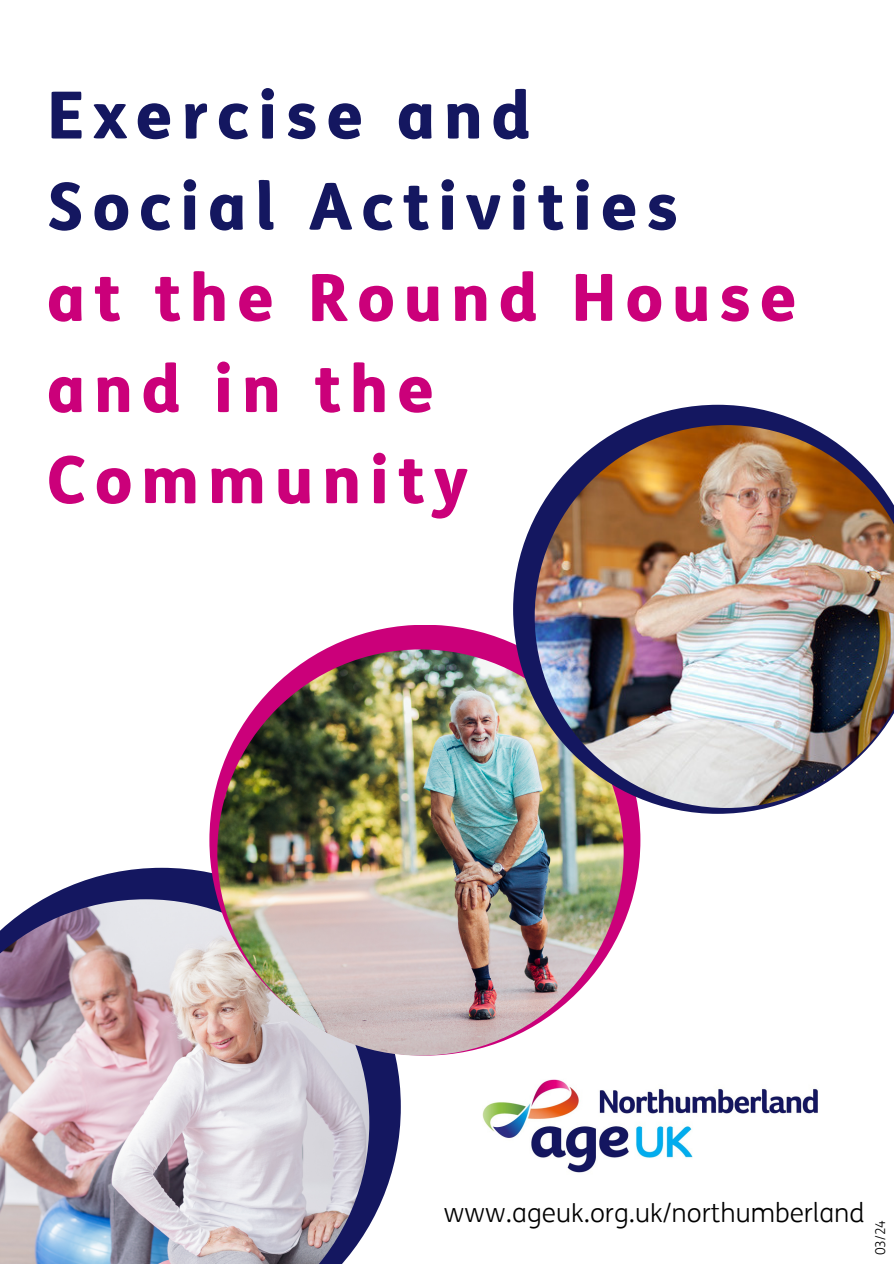
<style>
.page{position:relative;width:894px;height:1264px;background:#fff}
.page>*{position:absolute;margin:0;border:0;box-sizing:border-box;transform-origin:0 0}
.t1{font:800 65.25px/91.2px "FS Me";letter-spacing:.135em;color:#cb007a}
.t2{font:300 26.25px "FS Me";color:#000}
.t3{font:300 13.5px "FS Me";color:#000}
.s1{color:#141760}
</style>
<div class="page">
<svg style="left:43px;top:867px;width:357px;height:359px;fill:#141760"></svg>
<img style="left:0;top:899px;width:369px;height:364px">
<img style="left:482px;top:1079px;width:336px;height:94px">
<div style="left:209px;top:624px;width:431px;height:431px;background:#cb007a;border-radius:50%"></div>
<img style="left:217px;top:649px;width:406px;height:406px;border-radius:50%">
<svg style="left:513px;top:405px;width:294px;height:408px"></svg>
<img style="left:534px;top:425px;width:359px;height:383px">
<p class="t1" style="left:47px;top:70px;width:751px"><span class="s1">Exercise and<br>Social Activities<br></span>at the Round House and in the<br>Community</p>
<h2 class="t2" style="left:443px;top:1197px;width:422px">www.ageuk.org.uk/northumberland</h2>
<p class="t3" style="left:872px;top:1255px;width:37px;rotate:-90deg">03/24</p>
</div>
